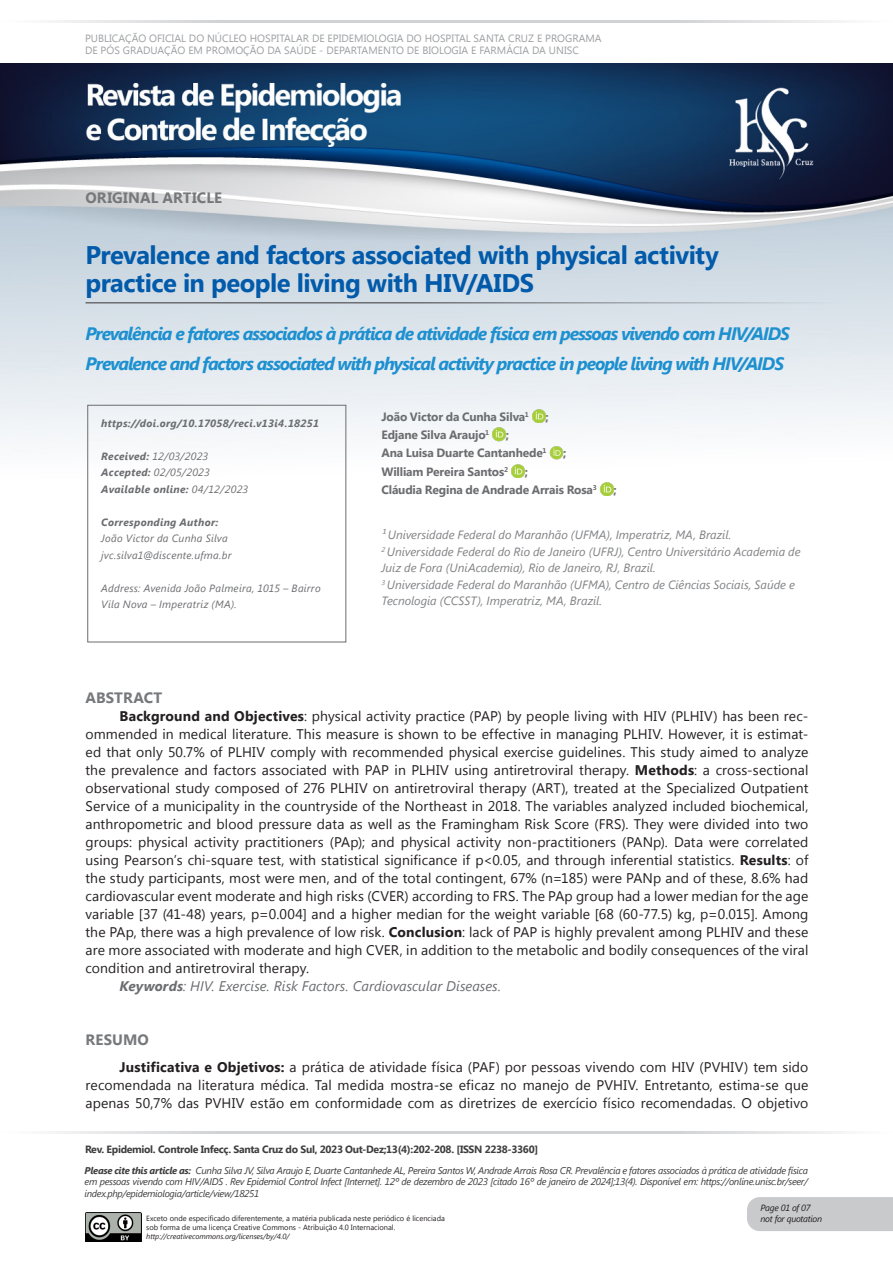
<style>
.page{position:relative;width:893px;height:1263px;background:#fff}
.page>*{position:absolute;margin:0;border:0;box-sizing:border-box;transform-origin:0 0}
.TÍTULOS{font:700 25.5px "Segoe UI";letter-spacing:-.02em;color:#015aaa}
.títulos_textos{font:italic 700 18px "Segoe UI";letter-spacing:-.065em;color:#1d90d0}
.SESSAO{font:700 15px "Segoe UI";letter-spacing:.005em;color:#76787b}
.texto_ok{font:700 15px "Segoe UI";letter-spacing:.005em;color:#76787b}
.texto_ok-2{font:13.95px/18px "Segoe UI";letter-spacing:.005em;color:#231f20;text-align:justify}
.texto_ok-3{font:italic 13.95px "Segoe UI";color:#6c6d70}
.Titulação_médicos_ok{font:italic 12px/16.5px "Segoe UI";color:#808285}
.Nome_médico{font:700 12px "Segoe UI";letter-spacing:-.015em;color:#6c6d70}
.texto_ok-4{font:italic 10.5px/16.5px "Segoe UI";letter-spacing:.025em;color:#6c6d70}
.t1{font:10.5px/12.6px "Segoe UI";color:#9d9fa2}
.texto_ok-5{font:italic 700 10.5px "Segoe UI";letter-spacing:.025em;color:#6c6d70}
.t2{font:700 10.5px "Segoe UI";letter-spacing:-.03em;color:#3e3e3f}
.t3{font:italic 9.75px/11.7px "Segoe UI";letter-spacing:-.03em;color:#3e3e3f;text-align:justify}
.t4{font:italic 9px "Segoe UI";letter-spacing:-.03em;color:#231f20}
.t5{font:7.5px/9px "Segoe UI";color:#231f20}
.t6{font:italic 7.5px "Segoe UI";color:#231f20}
.s1{font-weight:700}
.s2{font-weight:400}
</style>
<div class="page">
<img style="left:0;top:64px;width:893px;height:456px">
<hr style="left:0;top:20px;width:446px;height:2px;background:#d1d2d4">
<hr style="left:446px;top:20px;width:447px;height:2px;background:#d1d2d4">
<img style="left:85px;top:1213px;width:57px;height:29px">
<hr style="left:0;top:1131px;width:446px;height:3px;background:#d1d2d4">
<hr style="left:446px;top:1131px;width:446px;height:3px;background:#d1d2d4">
<div style="left:747px;top:1197px;width:146px;height:34px;background:#c9cacc"></div>
<hr style="left:86px;top:302px;width:751px;height:1px;background:#6c6d70">
<div style="left:88px;top:405px;width:258px;height:237px;border:1px solid #6c6d70"></div>
<img style="left:532px;top:409px;width:14px;height:14px">
<img style="left:492px;top:427px;width:14px;height:14px">
<img style="left:550px;top:445px;width:13px;height:14px">
<img style="left:511px;top:464px;width:14px;height:13px">
<img style="left:600px;top:482px;width:14px;height:14px">
<p class="t1" style="left:85px;top:31px;width:518px">PUBLICAÇÃO OFICIAL DO NÚCLEO HOSPITALAR DE EPIDEMIOLOGIA DO HOSPITAL SANTA CRUZ E PROGRAMA<br>DE PÓS GRADUAÇÃO EM PROMOÇÃO DA SAÚDE - DEPARTAMENTO DE BIOLOGIA E FARMÁCIA DA UNISC</p>
<p class="SESSAO" style="left:86px;top:187px;width:138px">ORIGINAL ARTICLE</p>
<p class="TÍTULOS" style="left:86px;top:237px;width:635px">Prevalence and factors associated with physical activity</p>
<p class="TÍTULOS" style="left:86px;top:265px;width:450px">practice in people living with HIV/AIDS</p>
<p class="títulos_textos" style="left:86px;top:321px;width:706px">Prevalência e fatores associados à prática de atividade física em pessoas vivendo com HIV/AIDS</p>
<p class="títulos_textos" style="left:86px;top:351px;width:700px">Prevalence and factors associated with physical activity practice in people living with HIV/AIDS</p>
<p class="texto_ok-5" style="left:101px;top:415px;width:219px">https://doi.org/10.17058/reci.v13i4.18251</p>
<p class="texto_ok-4" style="left:101px;top:447px;width:109px"><span class="s1">Received:</span> 12/03/2023</p>
<p class="texto_ok-4" style="left:101px;top:464px;width:110px"><span class="s1">Accepted:</span> 02/05/2023</p>
<p class="texto_ok-5" style="left:101px;top:481px;width:148px">Available online: <span class="s2">04/12/2023</span></p>
<p class="texto_ok-5" style="left:101px;top:514px;width:119px">Corresponding Author:</p>
<p class="texto_ok-4" style="left:101px;top:530px;width:128px">João Victor da Cunha Silva</p>
<p class="texto_ok-4" style="left:101px;top:546px;width:132px">jvc.silva1@discente.ufma.br</p>
<p class="texto_ok-4" style="left:101px;top:579px;width:221px">Address: Avenida João Palmeira, 1015 – Bairro<br>Vila Nova – Imperatriz (MA).</p>
<p class="Nome_médico" style="left:381px;top:408px;width:149px">João Victor da Cunha Silva<sup>1</sup></p>
<p class="Nome_médico" style="left:545px;top:408px;width:5px">;</p>
<p class="Nome_médico" style="left:381px;top:426px;width:109px">Edjane Silva Araujo<sup>1</sup></p>
<p class="Nome_médico" style="left:506px;top:426px;width:5px">;</p>
<p class="Nome_médico" style="left:381px;top:445px;width:167px">Ana Luisa Duarte Cantanhede<sup>1</sup></p>
<p class="Nome_médico" style="left:563px;top:445px;width:5px">;</p>
<p class="Nome_médico" style="left:381px;top:463px;width:128px">William Pereira Santos<sup>2</sup></p>
<p class="Nome_médico" style="left:525px;top:463px;width:5px">;</p>
<p class="Nome_médico" style="left:381px;top:481px;width:217px">Cláudia Regina de Andrade Arrais Rosa<sup>3</sup></p>
<p class="Nome_médico" style="left:613px;top:481px;width:5px">;</p>
<p class="Titulação_médicos_ok" style="left:381px;top:526px;width:351px">¹Universidade Federal do Maranhão (UFMA), Imperatriz, MA, Brazil.</p>
<p class="Titulação_médicos_ok" style="left:381px;top:543px;width:421px"><sup>2</sup> Universidade Federal do Rio de Janeiro (UFRJ), Centro Universitário Academia de<br>Juiz de Fora (UniAcademia), Rio de Janeiro, RJ, Brazil.</p>
<p class="Titulação_médicos_ok" style="left:381px;top:576px;width:415px"><sup>3</sup> Universidade Federal do Maranhão (UFMA), Centro de Ciências Sociais, Saúde e<br>Tecnologia (CCSST), Imperatriz, MA, Brazil.</p>
<p class="texto_ok" style="left:86px;top:687px;width:78px">ABSTRACT</p>
<p class="texto_ok-2" style="left:86px;top:707px;width:724px;text-indent:34px"><span class="s1">Background and Objectives</span>: physical activity practice (PAP) by people living with HIV (PLHIV) has been rec&shy;ommended in medical literature. This measure is shown to be effective in managing PLHIV. However, it is estimat&shy;ed that only 50.7% of PLHIV comply with recommended physical exercise guidelines. This study aimed to analyze the prevalence and factors associated with PAP in PLHIV using antiretroviral therapy. <span class="s1">Methods</span>: a cross-sectional observational study composed of 276 PLHIV on antiretroviral therapy (ART), treated at the Specialized Outpatient Service of a municipality in the countryside of the Northeast in 2018. The variables analyzed included biochemical, anthropometric and blood pressure data as well as the Framingham Risk Score (FRS). They were divided into two groups: physical activity practitioners (PAp); and physical activity non-practitioners (PANp). Data were correlated using Pearson’s chi-square test, with statistical significance if p&lt;0.05, and through inferential statistics. <span class="s1">Results</span>: of the study participants, most were men, and of the total contingent, 67% (n=185) were PANp and of these, 8.6% had cardiovascular event moderate and high risks (CVER) according to FRS. The PAp group had a lower median for the age variable [37 (41-48) years, p=0.004] and a higher median for the weight variable [68 (60-77.5) kg, p=0.015]. Among the PAp, there was a high prevalence of low risk. <span class="s1">Conclusion</span>: lack of PAP is highly prevalent among PLHIV and these are more associated with moderate and high CVER, in addition to the metabolic and bodily consequences of the viral condition and antiretroviral therapy.</p>
<p class="texto_ok-3" style="left:120px;top:977px;width:383px"><span class="s1">Keywords</span>: HIV. Exercise. Risk Factors. Cardiovascular Diseases.</p>
<p class="SESSAO" style="left:86px;top:1029px;width:65px">RESUMO</p>
<p class="texto_ok-2" style="left:86px;top:1057px;width:724px;text-indent:34px"><span class="s1">Justificativa e Objetivos:</span> a prática de atividade física (PAF) por pessoas vivendo com HIV (PVHIV) tem sido recomendada na literatura médica. Tal medida mostra-se eficaz no manejo de PVHIV. Entretanto, estima-se que apenas 50,7% das PVHIV estão em conformidade com as diretrizes de exercício físico recomendadas. O objetivo</p>
<p class="t2" style="left:85px;top:1141px;width:455px">Rev. Epidemiol. Controle Infecç. Santa Cruz do Sul, 2023 Out-Dez;13(4):202-208. [ISSN 2238-3360]</p>
<p class="t3" style="left:85px;top:1164px;width:725px"><span class="s1">Please cite this article as:</span> Cunha Silva JV, Silva Araujo E, Duarte Cantanhede AL, Pereira Santos W, Andrade Arrais Rosa CR. Prevalência e fatores associados à prática de atividade física em pessoas vivendo com HIV/AIDS . Rev Epidemiol Control Infect [Internet]. 12º de dezembro de 2023 [citado 16º de janeiro de 2024];13(4). Disponível em: https://online.unisc.br/seer/ index.php/epidemiologia/article/view/18251</p>
<p class="t5" style="left:146px;top:1213px;width:300px">Exceto onde especificado diferentemente, a matéria publicada neste periódico é licenciada sob forma de uma licença Creative Commons - Atribuição 4.0 Internacional.</p>
<p class="t6" style="left:146px;top:1231px;width:145px">http://creativecommons.org/licenses/by/4.0/</p>
<p class="t4" style="left:760px;top:1201px;width:52px">Page 01 of 07</p>
<p class="t4" style="left:760px;top:1212px;width:63px">not for quotation</p>
</div>
